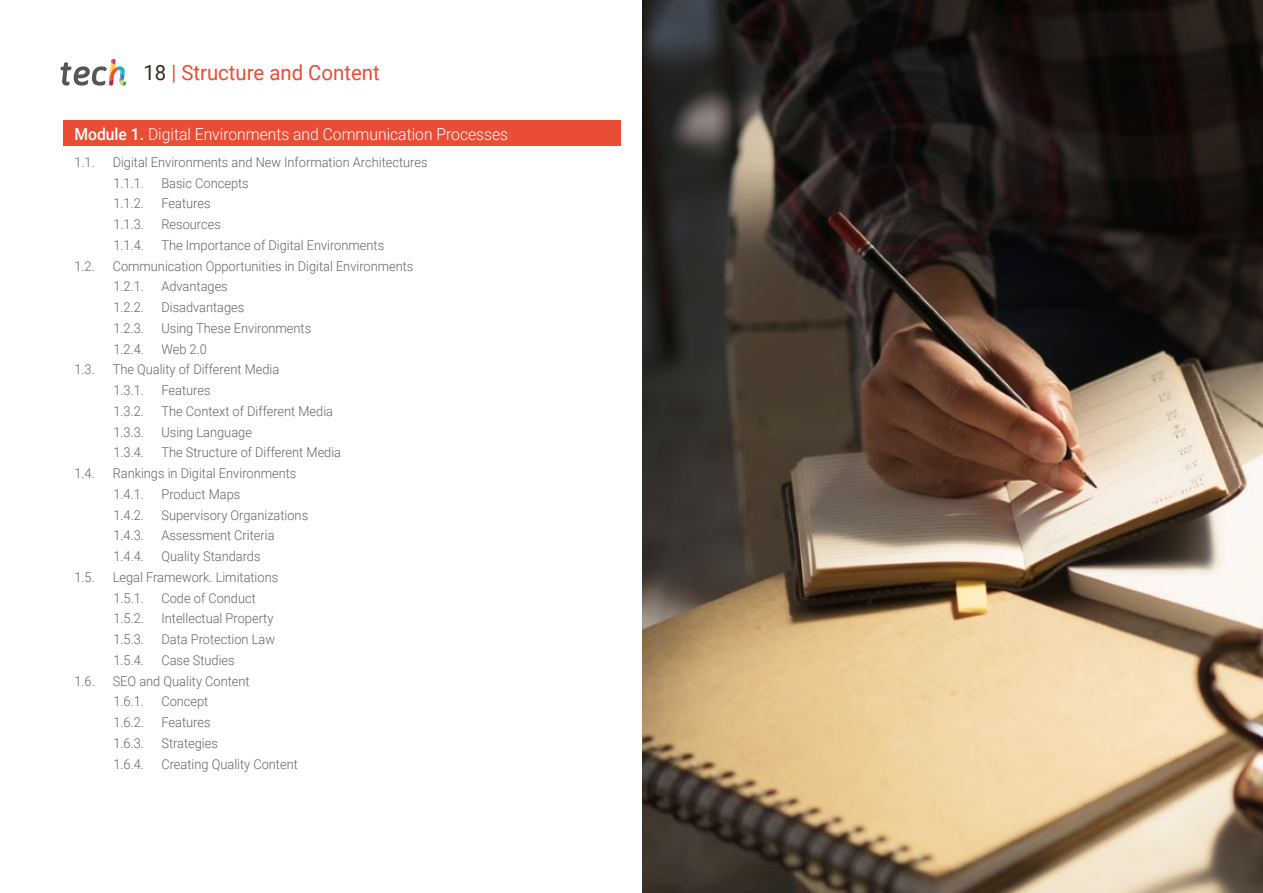
<style>
.page{position:relative;width:1263px;height:893px;background:#fff}
.page>*{position:absolute;margin:0;border:0;box-sizing:border-box;transform-origin:0 0}
.t1{font:21px "Roboto";color:#e94d35}
.t2{font:300 16.5px "Roboto";color:#fff;scale:.95 1}
.t3{font:300 13.5px/20.7px "Roboto";color:#61646a;scale:.95 1}
.s1{color:#312e20}
.s2{font-weight:500}
</style>
<div class="page">
<img style="left:642px;top:0;width:621px;height:893px">
<svg style="left:61px;top:59px;width:65px;height:27px"></svg>
<div style="left:63px;top:121px;width:558px;height:25px;background:#e94d35"></div>
<h1 class="t1" style="left:144px;top:57px;width:238px"><span class="s1">18</span> | Structure and Content</h1>
<p class="t2" style="left:74px;top:122px;width:458px"><span class="s2">Module 1.</span> Digital Environments and Communication Processes</p>
<p class="t3" style="left:74px;top:151px;width:23px">1.1.</p>
<p class="t3" style="left:113px;top:151px;width:333px">Digital Environments and New Information Architectures<br>1.1.1.</p>
<p class="t3" style="left:161px;top:172px;width:93px">Basic Concepts</p>
<p class="t3" style="left:113px;top:193px;width:34px">1.1.2.</p>
<p class="t3" style="left:161px;top:193px;width:53px">Features</p>
<p class="t3" style="left:113px;top:213px;width:34px">1.1.3.</p>
<p class="t3" style="left:161px;top:213px;width:64px">Resources</p>
<p class="t3" style="left:113px;top:234px;width:34px">1.1.4.</p>
<p class="t3" style="left:161px;top:234px;width:236px">The Importance of Digital Environments</p>
<p class="t3" style="left:74px;top:255px;width:23px">1.2.</p>
<p class="t3" style="left:113px;top:255px;width:318px">Communication Opportunities in Digital Environments<br>1.2.1.</p>
<p class="t3" style="left:161px;top:276px;width:71px">Advantages</p>
<p class="t3" style="left:113px;top:296px;width:34px">1.2.2.</p>
<p class="t3" style="left:161px;top:296px;width:89px">Disadvantages</p>
<p class="t3" style="left:113px;top:317px;width:34px">1.2.3.</p>
<p class="t3" style="left:161px;top:317px;width:159px">Using These Environments</p>
<p class="t3" style="left:113px;top:338px;width:34px">1.2.4.</p>
<p class="t3" style="left:161px;top:338px;width:49px">Web 2.0</p>
<p class="t3" style="left:74px;top:359px;width:23px">1.3.</p>
<p class="t3" style="left:113px;top:359px;width:177px">The Quality of Different Media<br>1.3.1.</p>
<p class="t3" style="left:161px;top:379px;width:53px">Features</p>
<p class="t3" style="left:113px;top:400px;width:34px">1.3.2.</p>
<p class="t3" style="left:161px;top:400px;width:182px">The Context of Different Media</p>
<p class="t3" style="left:113px;top:421px;width:34px">1.3.3.</p>
<p class="t3" style="left:161px;top:421px;width:97px">Using Language</p>
<p class="t3" style="left:113px;top:442px;width:34px">1.3.4.</p>
<p class="t3" style="left:161px;top:442px;width:191px">The Structure of Different Media</p>
<p class="t3" style="left:74px;top:462px;width:23px">1.4.</p>
<p class="t3" style="left:113px;top:462px;width:195px">Rankings in Digital Environments<br>1.4.1.</p>
<p class="t3" style="left:161px;top:483px;width:85px">Product Maps</p>
<p class="t3" style="left:113px;top:504px;width:34px">1.4.2.</p>
<p class="t3" style="left:161px;top:504px;width:156px">Supervisory Organizations</p>
<p class="t3" style="left:113px;top:525px;width:34px">1.4.3.</p>
<p class="t3" style="left:161px;top:525px;width:121px">Assessment Criteria</p>
<p class="t3" style="left:113px;top:545px;width:34px">1.4.4.</p>
<p class="t3" style="left:161px;top:545px;width:106px">Quality Standards</p>
<p class="t3" style="left:74px;top:566px;width:23px">1.5.</p>
<p class="t3" style="left:113px;top:566px;width:176px">Legal Framework. Limitations<br>1.5.1.</p>
<p class="t3" style="left:161px;top:587px;width:101px">Code of Conduct</p>
<p class="t3" style="left:113px;top:608px;width:34px">1.5.2.</p>
<p class="t3" style="left:161px;top:608px;width:119px">Intellectual Property</p>
<p class="t3" style="left:113px;top:628px;width:34px">1.5.3.</p>
<p class="t3" style="left:161px;top:628px;width:121px">Data Protection Law</p>
<p class="t3" style="left:113px;top:649px;width:34px">1.5.4.</p>
<p class="t3" style="left:161px;top:649px;width:79px">Case Studies</p>
<p class="t3" style="left:74px;top:670px;width:23px">1.6.</p>
<p class="t3" style="left:113px;top:670px;width:146px">SEO and Quality Content<br>1.6.1.</p>
<p class="t3" style="left:161px;top:691px;width:51px">Concept</p>
<p class="t3" style="left:113px;top:711px;width:34px">1.6.2.</p>
<p class="t3" style="left:161px;top:711px;width:53px">Features</p>
<p class="t3" style="left:113px;top:732px;width:34px">1.6.3.</p>
<p class="t3" style="left:161px;top:732px;width:61px">Strategies</p>
<p class="t3" style="left:113px;top:753px;width:34px">1.6.4.</p>
<p class="t3" style="left:161px;top:753px;width:145px">Creating Quality Content</p>
</div>
